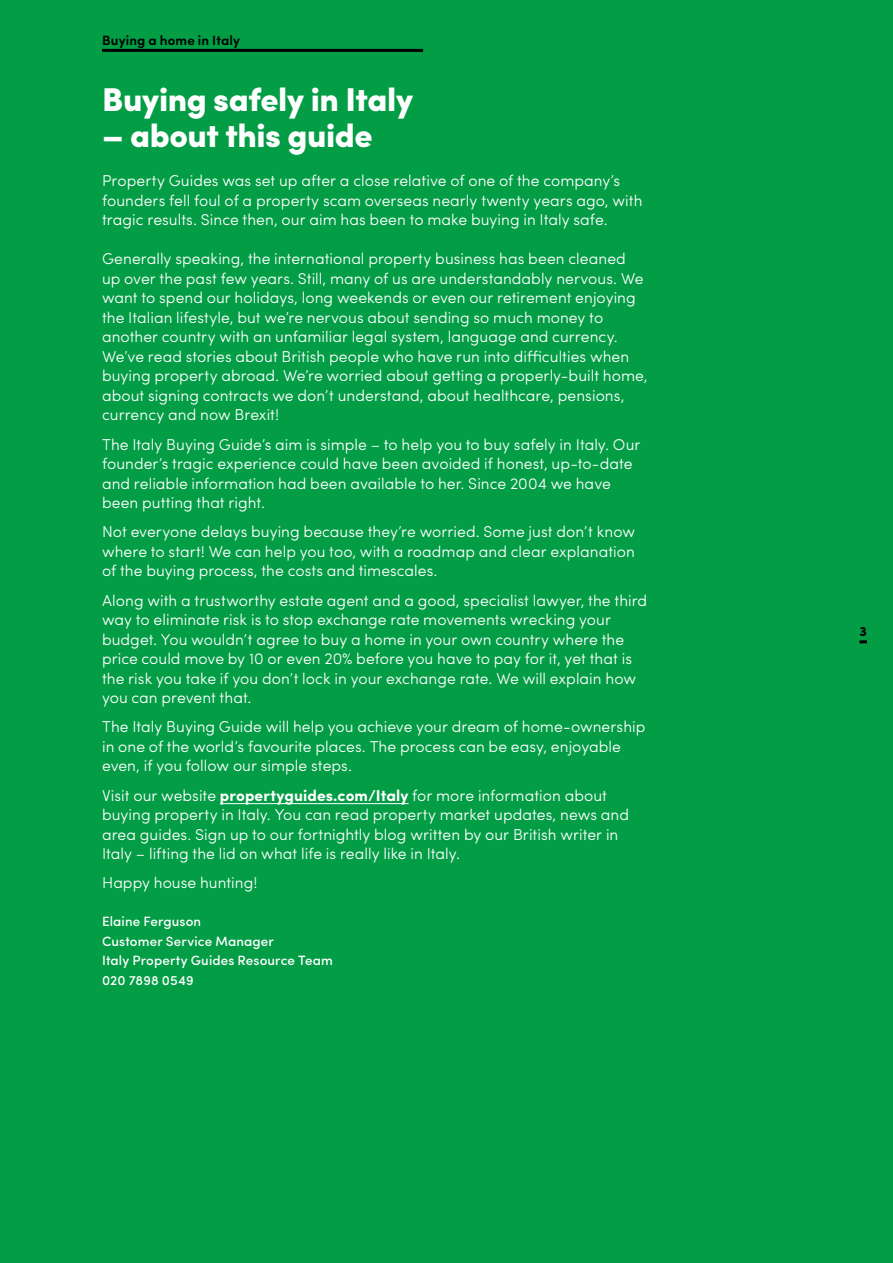
<style>
.page{position:relative;width:893px;height:1263px;background:#029d45}
.page>*{position:absolute;margin:0;border:0;box-sizing:border-box;transform-origin:0 0}
.t1{font:900 33px "Sofia Pro";letter-spacing:-.015em;color:#fff}
.t2{font:300 15.75px/19.5px "Sofia Pro";color:#fff}
.t3{font:500 13.5px/19.5px "Sofia Pro";letter-spacing:.01em;color:#fff}
.t4{font:600 13.5px "Sofia Pro";letter-spacing:.01em;color:#000}
.t5{font:900 13.5px "Sofia Pro";color:#000}
.s1{font-weight:700}
</style>
<div class="page">
<svg style="left:859px;top:640px;width:8px;height:3px"></svg>
<hr style="left:220px;top:803px;width:189px;height:1px;background:#fff">
<hr style="left:102px;top:49px;width:321px;height:3px;background:#000">
<p class="t4" style="left:102px;top:30px;width:140px">Buying a home in Italy</p>
<h1 class="t1" style="left:102px;top:74px;width:313px">Buying safely in Italy</h1>
<h1 class="t1" style="left:102px;top:110px;width:272px">– about this guide</h1>
<p class="t2" style="left:102px;top:170px;width:542px">Property Guides was set up after a close relative of one of the company’s founders fell foul of a property scam overseas nearly twenty years ago, with tragic results. Since then, our aim has been to make buying in Italy safe.</p>
<p class="t2" style="left:102px;top:248px;width:547px">Generally speaking, the international property business has been cleaned up over the past few years. Still, many of us are understandably nervous. We want to spend our holidays, long weekends or even our retirement enjoying the Italian lifestyle, but we’re nervous about sending so much money to another country with an unfamiliar legal system, language and currency.<br>We’ve read stories about British people who have run into difficulties when buying property abroad. We’re worried about getting a properly-built home, about signing contracts we don’t understand, about healthcare, pensions, currency and now Brexit!</p>
<p class="t2" style="left:102px;top:433px;width:540px">The Italy Buying Guide’s aim is simple – to help you to buy safely in Italy. Our founder’s tragic experience could have been avoided if honest, up-to-date and reliable information had been available to her. Since 2004 we have been putting that right.</p>
<p class="t2" style="left:102px;top:521px;width:535px;text-align:justify">Not everyone delays buying because they’re worried. Some just don’t know where to start! We can help you too, with a roadmap and clear explanation of the buying process, the costs and timescales.</p>
<p class="t2" style="left:102px;top:589px;width:547px">Along with a trustworthy estate agent and a good, specialist lawyer, the third way to eliminate risk is to stop exchange rate movements wrecking your budget. You wouldn’t agree to buy a home in your own country where the price could move by 10 or even 20% before you have to pay for it, yet that is the risk you take if you don’t lock in your exchange rate. We will explain how you can prevent that.</p>
<p class="t2" style="left:102px;top:716px;width:545px">The Italy Buying Guide will help you achieve your dream of home-ownership in one of the world’s favourite places. The process can be easy, enjoyable even, if you follow our simple steps.</p>
<p class="t2" style="left:102px;top:784px;width:528px">Visit our website <span class="s1">propertyguides.com/Italy</span> for more information about buying property in Italy. You can read property market updates, news and area guides. Sign up to our fortnightly blog written by our British writer in Italy – lifting the lid on what life is really like in Italy.</p>
<p class="t2" style="left:102px;top:872px;width:157px">Happy house hunting!</p>
<p class="t3" style="left:102px;top:911px;width:232px">Elaine Ferguson<br>Customer Service Manager<br>Italy Property Guides Resource Team<br>020 7898 0549</p>
<p class="t5" style="left:859px;top:621px;width:9px">3</p>
</div>
